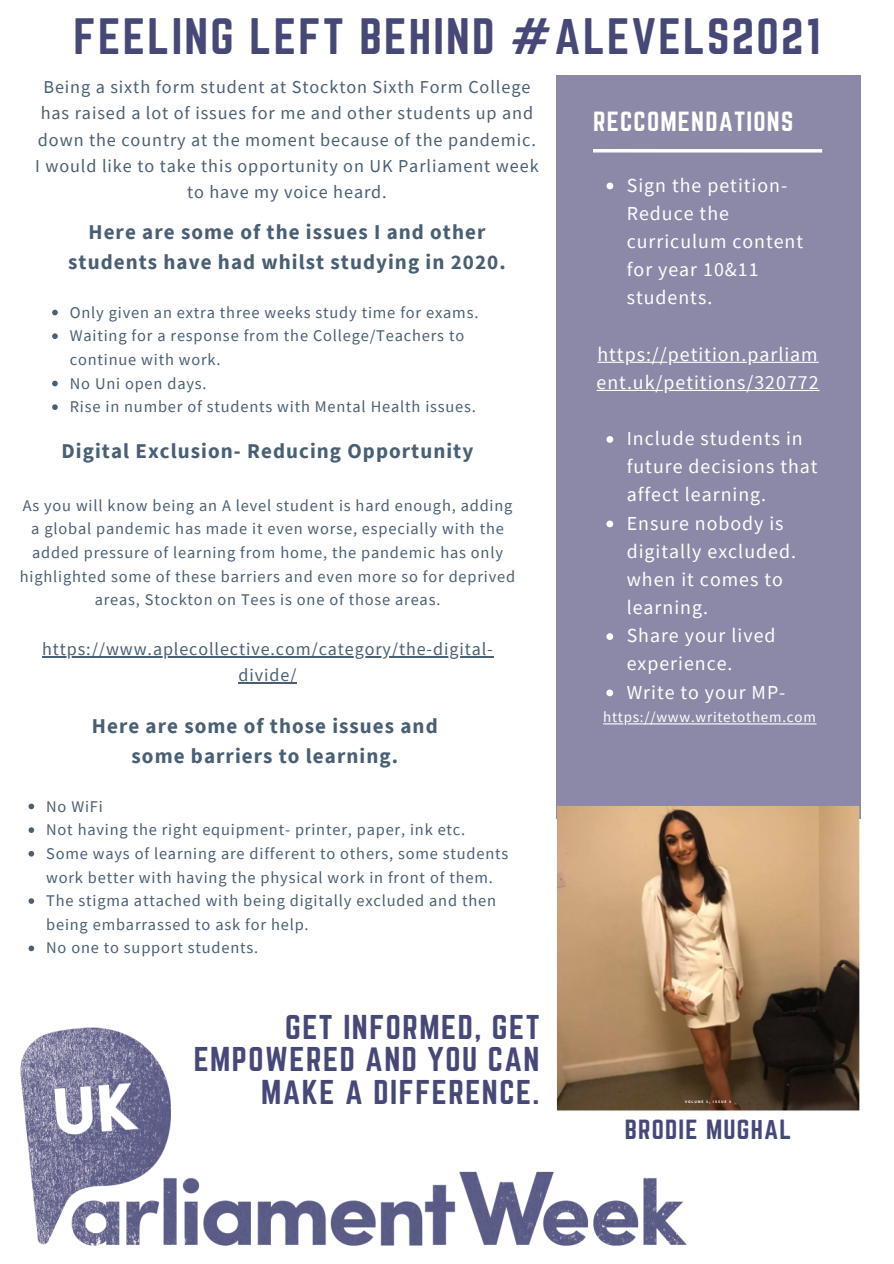
<style>
.page{position:relative;width:894px;height:1264px;background:#fff}
.page>*{position:absolute;margin:0;border:0;box-sizing:border-box;transform-origin:0 0}
.t1{font:44.85px "Norwester";letter-spacing:.05em;color:#464877}
.t2{font:30.15px/32.8px "Norwester";letter-spacing:.05em;color:#464877;text-align:right}
.t3{font:24.3px "Norwester";letter-spacing:.05em;color:#fff}
.t4{font:24.3px "Norwester";letter-spacing:.05em;color:#464877}
.t5{font:700 21px/30.5px "Source Sans Pro";letter-spacing:.05em;color:#495f74;text-align:center}
.t6{font:19.8px/28.2px "Source Sans Pro";letter-spacing:.05em;color:#fff}
.t7{font:18.15px/26.2px "Source Sans Pro";letter-spacing:.05em;color:#495f74;text-align:center}
.t8{font:18px/26px "Source Sans Pro";letter-spacing:.05em;color:#495f74;text-align:center}
.t9{font:16.35px/23.7px "Source Sans Pro";letter-spacing:.05em;color:#495f74}
.t10{font:15px "Source Sans Pro";letter-spacing:.05em;color:#fff}
.t11{font:700 3.75px "Source Sans Pro";letter-spacing:.25em;color:#fff}
</style>
<div class="page">
<img style="left:20px;top:1027px;width:667px;height:219px">
<div style="left:556px;top:76px;width:303px;height:743px;background:#8b89a7"></div>
<svg style="left:606px;top:183px;width:7px;height:6px"></svg>
<svg style="left:606px;top:436px;width:7px;height:7px"></svg>
<svg style="left:606px;top:520px;width:7px;height:7px"></svg>
<svg style="left:606px;top:633px;width:7px;height:7px"></svg>
<svg style="left:606px;top:689px;width:7px;height:7px"></svg>
<hr style="left:597px;top:362px;width:221px;height:1px;background:#fff">
<hr style="left:596px;top:390px;width:223px;height:1px;background:#fff">
<hr style="left:603px;top:723px;width:213px;height:1px;background:#fff">
<svg style="left:593px;top:149px;width:229px;height:4px"></svg>
<svg style="left:52px;top:310px;width:6px;height:5px"></svg>
<svg style="left:52px;top:333px;width:6px;height:6px"></svg>
<svg style="left:52px;top:381px;width:6px;height:5px"></svg>
<svg style="left:52px;top:404px;width:6px;height:6px"></svg>
<hr style="left:42px;top:656px;width:451px;height:1px;background:#495f74">
<hr style="left:238px;top:682px;width:59px;height:1px;background:#495f74">
<svg style="left:29px;top:803px;width:5px;height:6px"></svg>
<svg style="left:29px;top:827px;width:5px;height:6px"></svg>
<svg style="left:29px;top:851px;width:5px;height:5px"></svg>
<svg style="left:29px;top:898px;width:5px;height:5px"></svg>
<svg style="left:29px;top:945px;width:5px;height:6px"></svg>
<img style="left:556px;top:805px;width:304px;height:306px">
<h1 class="t1" style="left:74px;top:15px;width:748px">FEELING LEFT BEHIND #ALEVELS2021</h1>
<p class="t7" style="left:35px;top:73px;width:505px">Being a sixth form student at Stockton Sixth Form College has raised a lot of issues for me and other students up and down the country at the moment because of the pandemic.<br>I would like to take this opportunity on UK Parliament week to have my voice heard.</p>
<p class="t5" style="left:68px;top:216px;width:439px">Here are some of the issues I and other students have had whilst studying in 2020.</p>
<p class="t9" style="left:70px;top:300px;width:410px">Only given an extra three weeks study time for exams.<br>Waiting for a response from the College/Teachers to continue with work.<br>No Uni open days.<br>Rise in number of students with Mental Health issues.</p>
<p class="t5" style="left:62px;top:435px;width:413px">Digital Exclusion- Reducing Opportunity</p>
<p class="t9" style="left:20px;top:493px;width:496px;text-align:center">As you will know being an A level student is hard enough, adding a global pandemic has made it even worse, especially with the added pressure of learning from home, the pandemic has only highlighted some of these barriers and even more so for deprived areas, Stockton on Tees is one of those areas.</p>
<p class="t8" style="left:42px;top:635px;width:452px">https://www.aplecollective.com/category/the-digital&shy;divide/</p>
<p class="t5" style="left:92px;top:710px;width:347px">Here are some of those issues and some barriers to learning.</p>
<p class="t9" style="left:46px;top:793px;width:463px">No WiFi<br>Not having the right equipment- printer, paper, ink etc.<br>Some ways of learning are different to others, some students work better with having the physical work in front of them.<br>The stigma attached with being digitally excluded and then being embarrassed to ask for help.<br>No one to support students.</p>
<h2 class="t2" style="left:194px;top:1011px;width:347px">GET INFORMED, GET<br>EMPOWERED AND YOU CAN<br>MAKE A DIFFERENCE.</h2>
<h3 class="t3" style="left:593px;top:110px;width:201px">RECCOMENDATIONS</h3>
<p class="t6" style="left:626px;top:170px;width:178px">Sign the petition-<br>Reduce the curriculum content for year 10&amp;11 students.</p>
<p class="t6" style="left:596px;top:339px;width:223px">https://petition.parliam ent.uk/petitions/320772</p>
<p class="t6" style="left:626px;top:424px;width:192px">Include students in future decisions that affect learning.<br>Ensure nobody is digitally excluded. when it comes to learning.<br>Share your lived experience.<br>Write to your MP-</p>
<p class="t10" style="left:603px;top:707px;width:214px">https://www.writetothem.com</p>
<p class="t11" style="left:684px;top:1099px;width:48px">VOLUME 3, ISSUE 3</p>
<h3 class="t4" style="left:624px;top:1117px;width:168px">BRODIE MUGHAL</h3>
</div>
